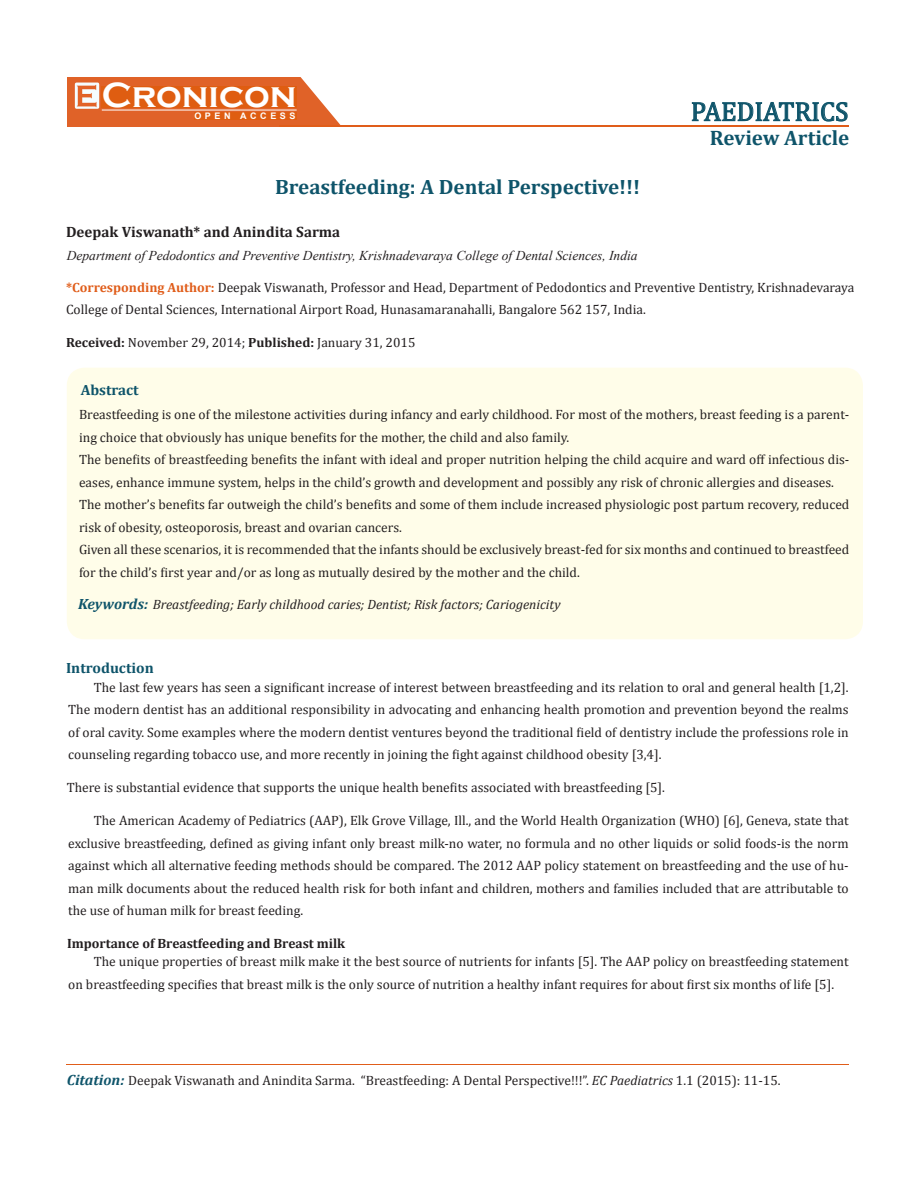
<style>
.page{position:relative;width:917px;height:1190px;background:#fff}
.page>*{position:absolute;margin:0;border:0;box-sizing:border-box;transform-origin:0 0}
.t1{font:700 36px "Copperplate Gothic";color:#fff}
.t2{font:27px "Cambria";color:#0e546a}
.t3{font:700 21px "Cambria";color:#0e546a}
.t4{font:700 20.85px "Cambria";color:#0e546a}
.t5{font:700 15px "Cambria";color:#231f20}
.t6{font:700 14.85px "Cambria";color:#0e546a}
.t7{font:13.5px/22.5px "Cambria";color:#231f20}
.t8{font:italic 13.5px "Times New Roman";color:#231f20}
.t9{font:italic 13.5px "Cambria";color:#231f20}
.t10{font:700 13.5px "Cambria";color:#231f20}
.t11{font:13.35px "Cambria";color:#231f20}
.t12{font:700 9px "Arial";letter-spacing:.4em;color:#fff}
.s1{font-weight:700;font-size:13.35px;color:#e05d1a}
.s2{font-weight:700}
.s3{font-weight:700;font-size:14.85px;color:#0e546a}
.s4{font-weight:700;font-style:italic;font-size:14.85px;color:#0e546a}
.s5{font-style:italic}
</style>
<div class="page">
<div style="left:67px;top:77px;width:290px;height:49px;background:#e06228"></div>
<svg style="left:300px;top:77px;width:57px;height:48px"></svg>
<img style="left:75px;top:82px;width:24px;height:27px">
<div style="left:102px;top:86px;width:195px;height:22px;background:#df5d11"></div>
<div style="left:194px;top:112px;width:103px;height:8px;background:#df5d11"></div>
<svg style="left:691px;top:102px;width:156px;height:20px"></svg>
<hr style="left:102px;top:110px;width:194px;height:1px;background:#fff">
<div style="left:71px;top:371px;width:788px;height:264px;background:#fffde9;border-radius:14px"></div>
<div style="left:67px;top:368px;width:796px;height:271px;border:8px solid #fffde9;border-radius:14px"></div>
<hr style="left:279px;top:125px;width:569px;height:1px;background:#e05d1a">
<hr style="left:67px;top:1064px;width:781px;height:1px;background:#e05d1a">
<p class="t1" style="left:102px;top:75px;width:196px">Cronicon</p>
<p class="t12" style="left:194px;top:110px;width:103px">OPEN ACCESS</p>
<p class="t2" style="left:690px;top:96px;width:159px">PAEDIATRICS</p>
<p class="t3" style="left:710px;top:123px;width:141px">Review Article</p>
<p class="t4" style="left:275px;top:172px;width:366px">Breastfeeding: A Dental Perspective!!!</p>
<p class="t5" style="left:66px;top:221px;width:276px">Deepak Viswanath* and Anindita Sarma</p>
<p class="t8" style="left:67px;top:246px;width:572px">Department of Pedodontics and Preventive Dentistry, Krishnadevaraya College of Dental Sciences, India</p>
<p class="t7" style="left:66px;top:276px;width:789px"><span class="s1">*Corresponding Author:</span> Deepak Viswanath, Professor and Head, Department of Pedodontics and Preventive Dentistry, Krishnadevaraya<br>College of Dental Sciences, International Airport Road, Hunasamaranahalli, Bangalore 562 157, India.</p>
<p class="t11" style="left:66px;top:335px;width:351px"><span class="s2">Received:</span> November 29, 2014; <span class="s2">Published:</span> January 31, 2015</p>
<p class="t6" style="left:81px;top:379px;width:60px">Abstract</p>
<p class="t7" style="left:79px;top:403px;width:771px">Breastfeeding is one of the milestone activities during infancy and early childhood. For most of the mothers, breast feeding is a parent&shy;ing choice that obviously has unique benefits for the mother, the child and also family.</p>
<p class="t7" style="left:79px;top:448px;width:771px">The benefits of breastfeeding benefits the infant with ideal and proper nutrition helping the child acquire and ward off infectious dis&shy;eases, enhance immune system, helps in the child’s growth and development and possibly any risk of chronic allergies and diseases.</p>
<p class="t7" style="left:79px;top:493px;width:771px">The mother’s benefits far outweigh the child’s benefits and some of them include increased physiologic post partum recovery, reduced risk of obesity, osteoporosis, breast and ovarian cancers.</p>
<p class="t7" style="left:79px;top:538px;width:771px">Given all these scenarios, it is recommended that the infants should be exclusively breast-fed for six months and continued to breastfeed for the child’s first year and/or as long as mutually desired by the mother and the child.</p>
<p class="t9" style="left:78px;top:595px;width:484px"><span class="s3">Keywords:</span> Breastfeeding; Early childhood caries; Dentist; Risk factors; Cariogenicity</p>
<p class="t6" style="left:66px;top:657px;width:89px">Introduction</p>
<p class="t7" style="left:68px;top:676px;width:781px;text-align:justify;text-indent:26px">The last few years has seen a significant increase of interest between breastfeeding and its relation to oral and general health [1,2].<br>The modern dentist has an additional responsibility in advocating and enhancing health promotion and prevention beyond the realms of oral cavity. Some examples where the modern dentist ventures beyond the traditional field of dentistry include the professions role in counseling regarding tobacco use, and more recently in joining the fight against childhood obesity [3,4].</p>
<p class="t7" style="left:67px;top:776px;width:599px">There is substantial evidence that supports the unique health benefits associated with breastfeeding [5].</p>
<p class="t7" style="left:68px;top:809px;width:782px;text-align:justify;text-indent:26px">The American Academy of Pediatrics (AAP), Elk Grove Village, Ill., and the World Health Organization (WHO) [6], Geneva, state that exclusive breastfeeding, defined as giving infant only breast milk-no water, no formula and no other liquids or solid foods-is the norm against which all alternative feeding methods should be compared. The 2012 AAP policy statement on breastfeeding and the use of hu&shy;man milk documents about the reduced health risk for both infant and children, mothers and families included that are attributable to the use of human milk for breast feeding.</p>
<p class="t7" style="left:68px;top:950px;width:781px;text-indent:26px">The unique properties of breast milk make it the best source of nutrients for infants [5]. The AAP policy on breastfeeding statement on breastfeeding specifies that breast milk is the only source of nutrition a healthy infant requires for about first six months of life [5].</p>
<p class="t10" style="left:67px;top:933px;width:280px">Importance of Breastfeeding and Breast milk</p>
<p class="t7" style="left:67px;top:1068px;width:715px"><span class="s4">Citation:</span> Deepak Viswanath and Anindita Sarma. “Breastfeeding: A Dental Perspective!!!”. <span class="s5">EC Paediatrics</span> 1.1 (2015): 11-15.</p>
</div>
